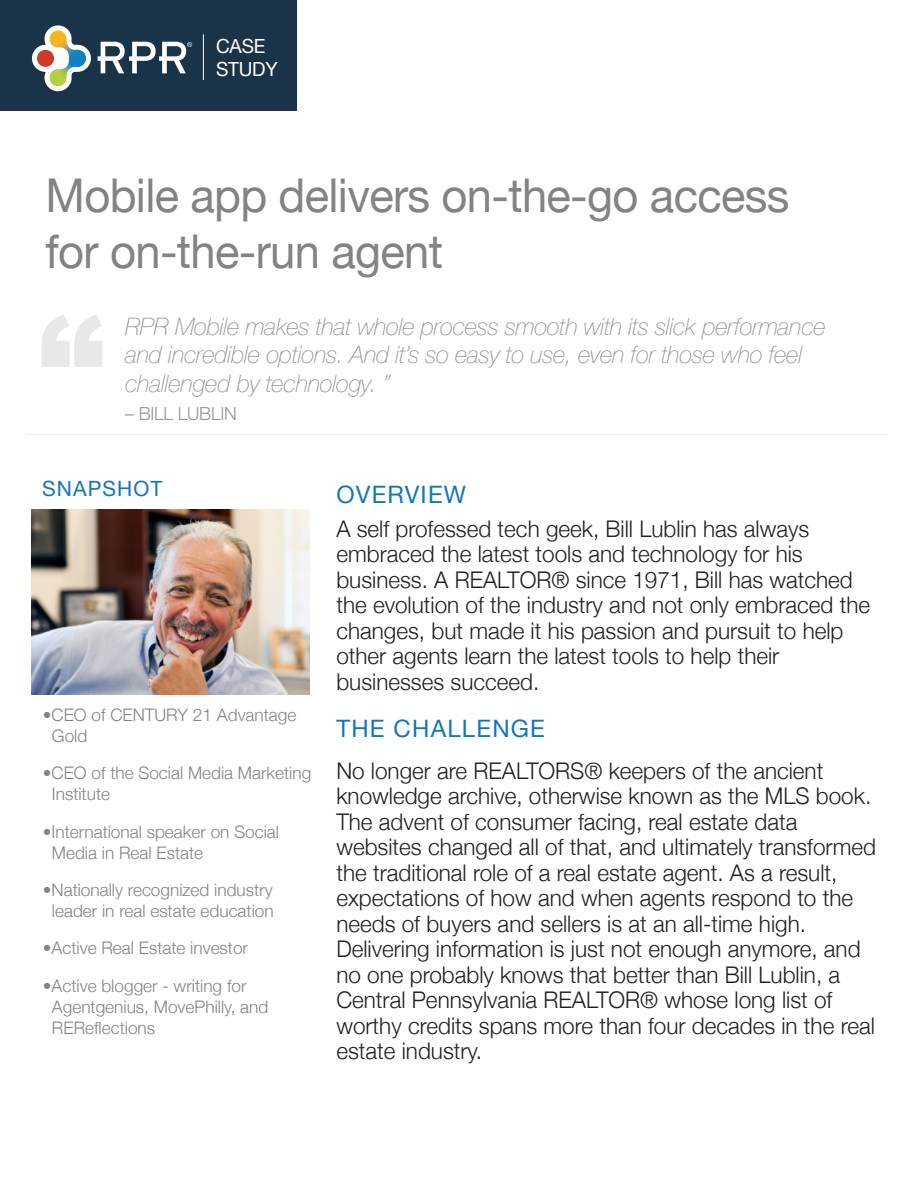
<style>
.page{position:relative;width:918px;height:1188px;background:#fff}
.page>*{position:absolute;margin:0;border:0;box-sizing:border-box;transform-origin:0 0}
.t1{font:46.5px/55.8px "Helvetica Neue";letter-spacing:-.015em;color:#818386}
.t2{font:italic 100 24px/28.5px "Helvetica Neue";letter-spacing:-.015em;color:#939598}
.t3{font:24px "Helvetica Neue";letter-spacing:.05em;color:#1375bc}
.t4{font:300 22.95px/25.5px "Helvetica Neue";color:#231f20}
.t5{font:21px "Helvetica Neue";letter-spacing:.05em;color:#1375bc}
.t6{font:19.5px/23.4px "Helvetica Neue";letter-spacing:-.015em;color:#fff}
.t7{font:300 18px "Helvetica Neue";letter-spacing:-.015em;color:#939598}
.t8{font:300 17.25px/21px "Helvetica Neue";color:#818386}
</style>
<div class="page">
<svg style="left:42px;top:314px;width:60px;height:53px"></svg>
<div style="left:0;top:0;width:297px;height:110px;background:#193348"></div>
<svg style="left:98px;top:42px;width:94px;height:31px"></svg>
<svg style="left:32px;top:25px;width:59px;height:66px"></svg>
<hr style="left:203px;top:34px;width:1px;height:46px;background:#fff">
<img style="left:32px;top:509px;width:278px;height:185px">
<p class="t6" style="left:216px;top:35px;width:63px">CASE<br>STUDY</p>
<h1 class="t1" style="left:46px;top:170px;width:745px">Mobile app delivers on-the-go access for on-the-run agent</h1>
<p class="t2" style="left:125px;top:311px;width:702px">RPR Mobile makes that whole process smooth with its slick performance and incredible options. And it’s so easy to use, even for those who feel challenged by technology. ”</p>
<p class="t7" style="left:125px;top:400px;width:113px">– BILL LUBLIN</p>
<p class="t5" style="left:42px;top:473px;width:122px">SNAPSHOT</p>
<p class="t8" style="left:52px;top:703px;width:246px;text-indent:-9px">•CEO of CENTURY 21 Advantage<br>Gold</p>
<p class="t8" style="left:52px;top:761px;width:261px;text-indent:-9px">•CEO of the Social Media Marketing<br>Institute</p>
<p class="t8" style="left:52px;top:820px;width:229px;text-indent:-9px">•International speaker on Social<br>Media in Real Estate</p>
<p class="t8" style="left:43px;top:878px;width:232px;text-align:center">•Nationally recognized industry leader in real estate education</p>
<p class="t8" style="left:43px;top:937px;width:207px">•Active Real Estate investor</p>
<p class="t8" style="left:52px;top:974px;width:218px;text-indent:-9px">•Active blogger - writing for<br>Agentgenius, MovePhilly, and<br>REReflections</p>
<p class="t3" style="left:336px;top:478px;width:131px">OVERVIEW</p>
<p class="t4" style="left:336px;top:514px;width:535px">A self professed tech geek, Bill Lublin has always embraced the latest tools and technology for his business. A REALTOR® since 1971, Bill has watched the evolution of the industry and not only embraced the changes, but made it his passion and pursuit to help other agents learn the latest tools to help their businesses succeed.</p>
<p class="t3" style="left:336px;top:711px;width:210px">THE CHALLENGE</p>
<p class="t4" style="left:336px;top:756px;width:541px">No longer are REALTORS® keepers of the ancient knowledge archive, otherwise known as the MLS book.<br>The advent of consumer facing, real estate data websites changed all of that, and ultimately transformed the traditional role of a real estate agent. As a result, expectations of how and when agents respond to the needs of buyers and sellers is at an all-time high.<br>Delivering information is just not enough anymore, and no one probably knows that better than Bill Lublin, a Central Pennsylvania REALTOR® whose long list of worthy credits spans more than four decades in the real estate industry.</p>
</div>
